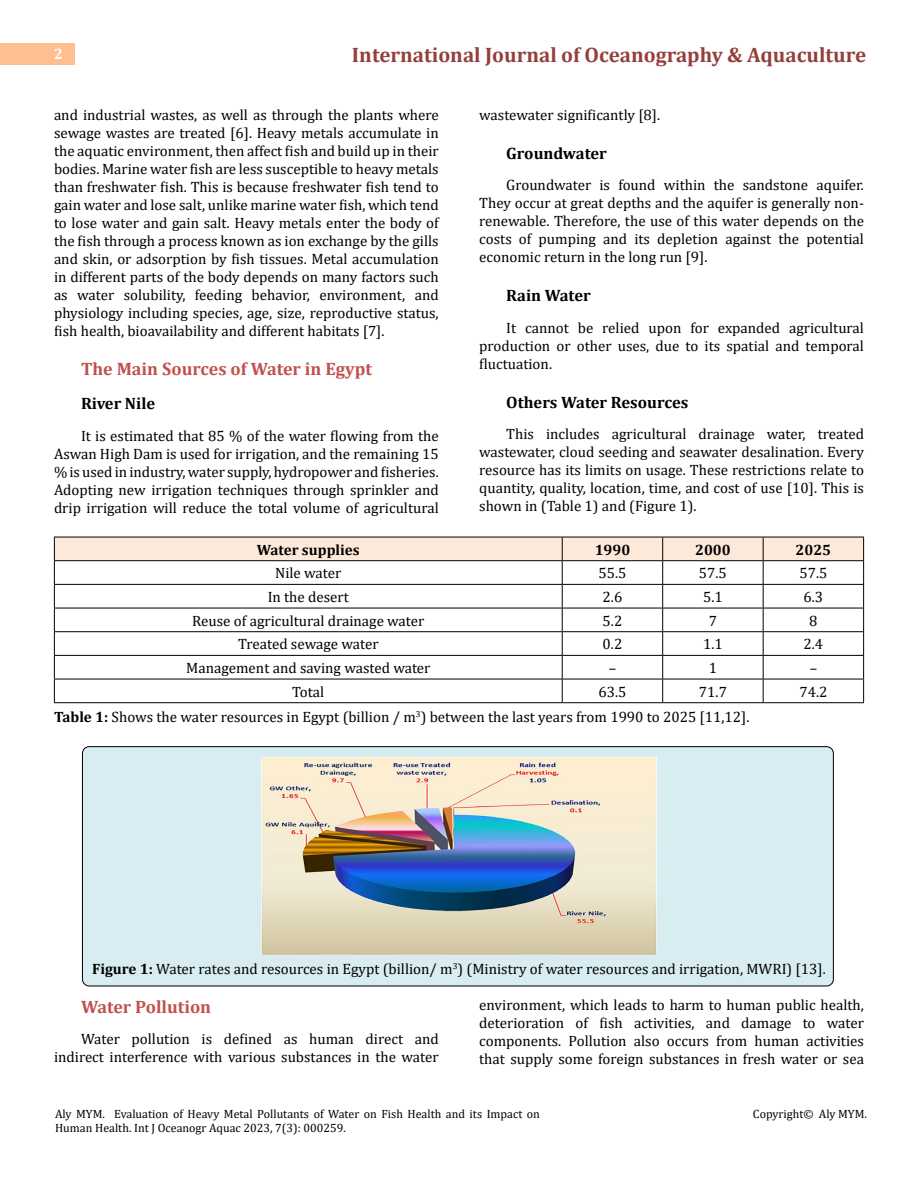
<style>
.page{position:relative;width:918px;height:1188px;background:#fff}
.page>*{position:absolute;margin:0;border:0;box-sizing:border-box;transform-origin:0 0}
.t1{font:700 21px "Cambria";color:#953f3c}
.t2{font:700 18px "Cambria";color:#c0504d}
.t3{font:700 16.5px "Cambria";color:#000}
.t4{font:15px/18px "Cambria";color:#000;text-align:justify}
.t5{font:700 15px "Cambria";color:#000}
.t6{font:700 15px "Cambria";color:#fff}
.t7{font:12px/14.4px "Cambria";color:#000}
.s1{font-weight:700}
</style>
<div class="page">
<div style="left:0;top:43px;width:75px;height:21px;background:#ffbf91"></div>
<div style="left:82px;top:747px;width:751px;height:239px;background:#d8edf2;border-radius:7px"></div>
<div style="left:82px;top:746px;width:752px;height:240px;border:1px solid #000;border-radius:7px"></div>
<hr style="left:54px;top:702px;width:508px;height:1px;background:#000">
<hr style="left:562px;top:702px;width:101px;height:1px;background:#000">
<hr style="left:663px;top:702px;width:100px;height:1px;background:#000">
<hr style="left:763px;top:702px;width:101px;height:1px;background:#000">
<svg style="left:54px;top:537px;width:810px;height:165px"></svg>
<img style="left:262px;top:758px;width:394px;height:197px">
<p class="t6" style="left:54px;top:44px;width:10px">2</p>
<h1 class="t1" style="left:352px;top:40px;width:516px">International Journal of Oceanography &amp; Aquaculture</h1>
<p class="t4" style="left:54px;top:105px;width:386px">and industrial wastes, as well as through the plants where sewage wastes are treated [6]. Heavy metals accumulate in the aquatic environment, then affect fish and build up in their bodies. Marine water fish are less susceptible to heavy metals than freshwater fish. This is because freshwater fish tend to gain water and lose salt, unlike marine water fish, which tend to lose water and gain salt. Heavy metals enter the body of the fish through a process known as ion exchange by the gills and skin, or adsorption by fish tissues. Metal accumulation in different parts of the body depends on many factors such as water solubility, feeding behavior, environment, and physiology including species, age, size, reproductive status, fish health, bioavailability and different habitats [7].</p>
<p class="t2" style="left:81px;top:356px;width:292px">The Main Sources of Water in Egypt</p>
<p class="t3" style="left:81px;top:392px;width:76px">River Nile</p>
<p class="t4" style="left:54px;top:426px;width:386px;text-indent:27px">It is estimated that 85 % of the water flowing from the Aswan High Dam is used for irrigation, and the remaining 15 % is used in industry, water supply, hydropower and fisheries.<br>Adopting new irrigation techniques through sprinkler and drip irrigation will reduce the total volume of agricultural</p>
<p class="t4" style="left:479px;top:105px;width:182px">wastewater significantly [8].</p>
<p class="t3" style="left:506px;top:141px;width:102px">Groundwater</p>
<p class="t4" style="left:479px;top:176px;width:386px;text-indent:27px">Groundwater is found within the sandstone aquifer.<br>They occur at great depths and the aquifer is generally non&shy;renewable. Therefore, the use of this water depends on the costs of pumping and its depletion against the potential economic return in the long run [9].</p>
<p class="t3" style="left:506px;top:284px;width:86px">Rain Water</p>
<p class="t4" style="left:479px;top:318px;width:386px;text-indent:27px">It cannot be relied upon for expanded agricultural production or other uses, due to its spatial and temporal fluctuation.</p>
<p class="t3" style="left:506px;top:390px;width:184px">Others Water Resources</p>
<p class="t4" style="left:479px;top:425px;width:386px;text-indent:27px">This includes agricultural drainage water, treated wastewater, cloud seeding and seawater desalination. Every resource has its limits on usage. These restrictions relate to quantity, quality, location, time, and cost of use [10]. This is shown in (Table 1) and (Figure 1).</p>
<p class="t5" style="left:257px;top:539px;width:105px">Water supplies</p>
<p class="t5" style="left:595px;top:539px;width:37px">1990</p>
<p class="t5" style="left:695px;top:539px;width:37px">2000</p>
<p class="t5" style="left:796px;top:539px;width:37px">2025</p>
<p class="t4" style="left:275px;top:564px;width:68px">Nile water</p>
<p class="t4" style="left:598px;top:564px;width:30px">55.5</p>
<p class="t4" style="left:699px;top:564px;width:30px">57.5</p>
<p class="t4" style="left:799px;top:564px;width:30px">57.5</p>
<p class="t4" style="left:268px;top:588px;width:83px">In the desert</p>
<p class="t4" style="left:603px;top:588px;width:21px">2.6</p>
<p class="t4" style="left:703px;top:588px;width:21px">5.1</p>
<p class="t4" style="left:804px;top:588px;width:21px">6.3</p>
<p class="t4" style="left:192px;top:612px;width:234px">Reuse of agricultural drainage water</p>
<p class="t4" style="left:603px;top:612px;width:21px">5.2</p>
<p class="t4" style="left:709px;top:612px;width:10px">7</p>
<p class="t4" style="left:809px;top:612px;width:10px">8</p>
<p class="t4" style="left:238px;top:635px;width:142px">Treated sewage water</p>
<p class="t4" style="left:603px;top:635px;width:21px">0.2</p>
<p class="t4" style="left:703px;top:635px;width:21px">1.1</p>
<p class="t4" style="left:804px;top:635px;width:21px">2.4</p>
<p class="t4" style="left:186px;top:659px;width:246px">Management and saving wasted water</p>
<p class="t4" style="left:609px;top:659px;width:9px">–</p>
<p class="t4" style="left:709px;top:659px;width:10px">1</p>
<p class="t4" style="left:810px;top:659px;width:9px">–</p>
<p class="t4" style="left:292px;top:683px;width:34px">Total</p>
<p class="t4" style="left:599px;top:683px;width:30px">63.5</p>
<p class="t4" style="left:699px;top:683px;width:30px">71.7</p>
<p class="t4" style="left:799px;top:683px;width:30px">74.2</p>
<p class="t4" style="left:54px;top:708px;width:697px"><span class="s1">Table 1:</span> Shows the water resources in Egypt (billion / m<sup>3</sup>) between the last years from 1990 to 2025 [11,12].</p>
<p class="t4" style="left:92px;top:960px;width:735px"><span class="s1">Figure 1:</span> Water rates and resources in Egypt (billion/ m<sup>3</sup>) (Ministry of water resources and irrigation, MWRI) [13].</p>
<p class="t2" style="left:81px;top:994px;width:132px">Water Pollution</p>
<p class="t4" style="left:54px;top:1030px;width:386px;text-align:right">Water pollution is defined as human direct and indirect interference with various substances in the water</p>
<p class="t4" style="left:479px;top:996px;width:386px">environment, which leads to harm to human public health, deterioration of fish activities, and damage to water components. Pollution also occurs from human activities that supply some foreign substances in fresh water or sea</p>
<p class="t7" style="left:55px;top:1106px;width:486px">Aly MYM. Evaluation of Heavy Metal Pollutants of Water on Fish Health and its Impact on<br>Human Health. Int J Oceanogr Aquac 2023, 7(3): 000259.</p>
<p class="t7" style="left:753px;top:1106px;width:116px">Copyright© Aly MYM.</p>
</div>
